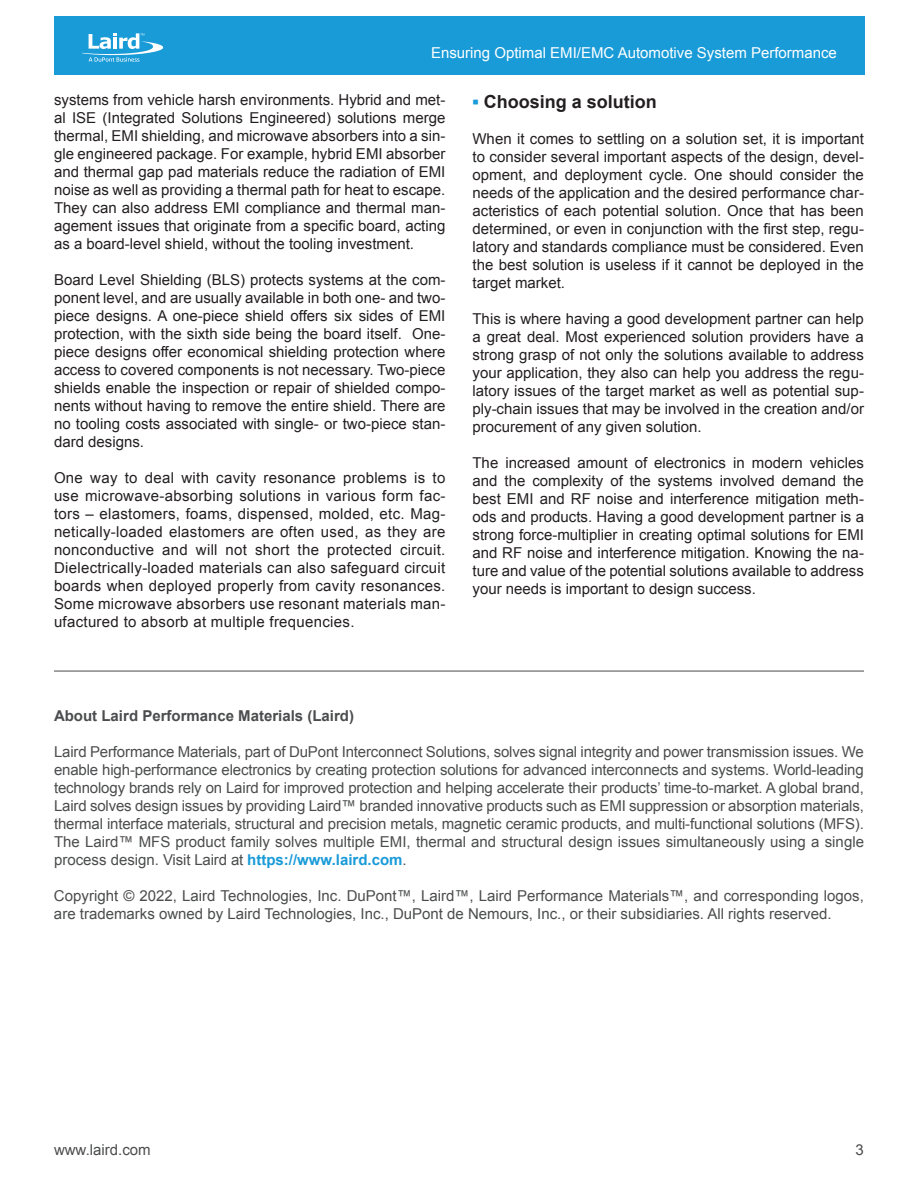
<style>
.page{position:relative;width:918px;height:1188px;background:#fff}
.page>*{position:absolute;margin:0;border:0;box-sizing:border-box;transform-origin:0 0}
.t1{font:700 18px "Arial";color:#231f20}
.t2{font:15px/18px "Arial";color:#231f20;text-align:justify}
.t3{font:15px/18px "Arial";color:#4b4c4d;text-align:justify}
.t4{font:15px "Arial";color:#fff}
.t5{font:700 15px "Arial";color:#4b4c4d}
.s1{color:#199bd8}
.s2{font-weight:700;color:#199bd8}
</style>
<div class="page">
<div style="left:54px;top:16px;width:810px;height:59px;background:#199bd8"></div>
<svg style="left:82px;top:33px;width:81px;height:29px"></svg>
<hr style="left:54px;top:671px;width:810px;height:1px;background:#4b4c4d">
<p class="t4" style="left:431px;top:47px;width:407px">Ensuring Optimal EMI/EMC Automotive System Performance</p>
<p class="t2" style="left:54px;top:93px;width:393px">systems from vehicle harsh environments. Hybrid and met&shy;al ISE (Integrated Solutions Engineered) solutions merge thermal, EMI shielding, and microwave absorbers into a sin&shy;gle engineered package. For example, hybrid EMI absorber and thermal gap pad materials reduce the radiation of EMI noise as well as providing a thermal path for heat to escape.<br>They can also address EMI compliance and thermal man&shy;agement issues that originate from a specific board, acting as a board-level shield, without the tooling investment.</p>
<p class="t2" style="left:54px;top:273px;width:393px">Board Level Shielding (BLS) protects systems at the com&shy;ponent level, and are usually available in both one- and two&shy;piece designs. A one-piece shield offers six sides of EMI protection, with the sixth side being the board itself. One&shy;piece designs offer economical shielding protection where access to covered components is not necessary. Two-piece shields enable the inspection or repair of shielded compo&shy;nents without having to remove the entire shield. There are no tooling costs associated with single- or two-piece stan&shy;dard designs.</p>
<p class="t2" style="left:54px;top:471px;width:393px">One way to deal with cavity resonance problems is to use microwave-absorbing solutions in various form fac&shy;tors – elastomers, foams, dispensed, molded, etc. Mag&shy;netically-loaded elastomers are often used, as they are nonconductive and will not short the protected circuit.<br>Dielectrically-loaded materials can also safeguard circuit boards when deployed properly from cavity resonances.<br>Some microwave absorbers use resonant materials man&shy;ufactured to absorb at multiple frequencies.</p>
<p class="t1" style="left:472px;top:89px;width:186px"><span class="s1">▪</span> Choosing a solution</p>
<p class="t2" style="left:473px;top:131px;width:393px">When it comes to settling on a solution set, it is important to consider several important aspects of the design, devel&shy;opment, and deployment cycle. One should consider the needs of the application and the desired performance char&shy;acteristics of each potential solution. Once that has been determined, or even in conjunction with the first step, regu&shy;latory and standards compliance must be considered. Even the best solution is useless if it cannot be deployed in the target market.</p>
<p class="t2" style="left:473px;top:311px;width:393px">This is where having a good development partner can help a great deal. Most experienced solution providers have a strong grasp of not only the solutions available to address your application, they also can help you address the regu&shy;latory issues of the target market as well as potential sup&shy;ply-chain issues that may be involved in the creation and/or procurement of any given solution.</p>
<p class="t2" style="left:473px;top:455px;width:393px">The increased amount of electronics in modern vehicles and the complexity of the systems involved demand the best EMI and RF noise and interference mitigation meth&shy;ods and products. Having a good development partner is a strong force-multiplier in creating optimal solutions for EMI and RF noise and interference mitigation. Knowing the na&shy;ture and value of the potential solutions available to address your needs is important to design success.</p>
<p class="t5" style="left:54px;top:706px;width:302px">About Laird Performance Materials (Laird)</p>
<p class="t3" style="left:54px;top:744px;width:812px">Laird Performance Materials, part of DuPont Interconnect Solutions, solves signal integrity and power transmission issues. We enable high-performance electronics by creating protection solutions for advanced interconnects and systems. World-leading technology brands rely on Laird for improved protection and helping accelerate their products’ time-to-market. A global brand, Laird solves design issues by providing Laird™ branded innovative products such as EMI suppression or absorption materials, thermal interface materials, structural and precision metals, magnetic ceramic products, and multi-functional solutions (MFS).<br>The Laird™ MFS product family solves multiple EMI, thermal and structural design issues simultaneously using a single process design. Visit Laird at <span class="s2">https://www.laird.com</span>.</p>
<p class="t3" style="left:54px;top:888px;width:811px">Copyright © 2022, Laird Technologies, Inc. DuPont™, Laird™, Laird Performance Materials™, and corresponding logos, are trademarks owned by Laird Technologies, Inc., DuPont de Nemours, Inc., or their subsidiaries. All rights reserved.</p>
<p class="t3" style="left:54px;top:1142px;width:98px">www.laird.com</p>
<p class="t3" style="left:856px;top:1142px;width:10px">3</p>
</div>
